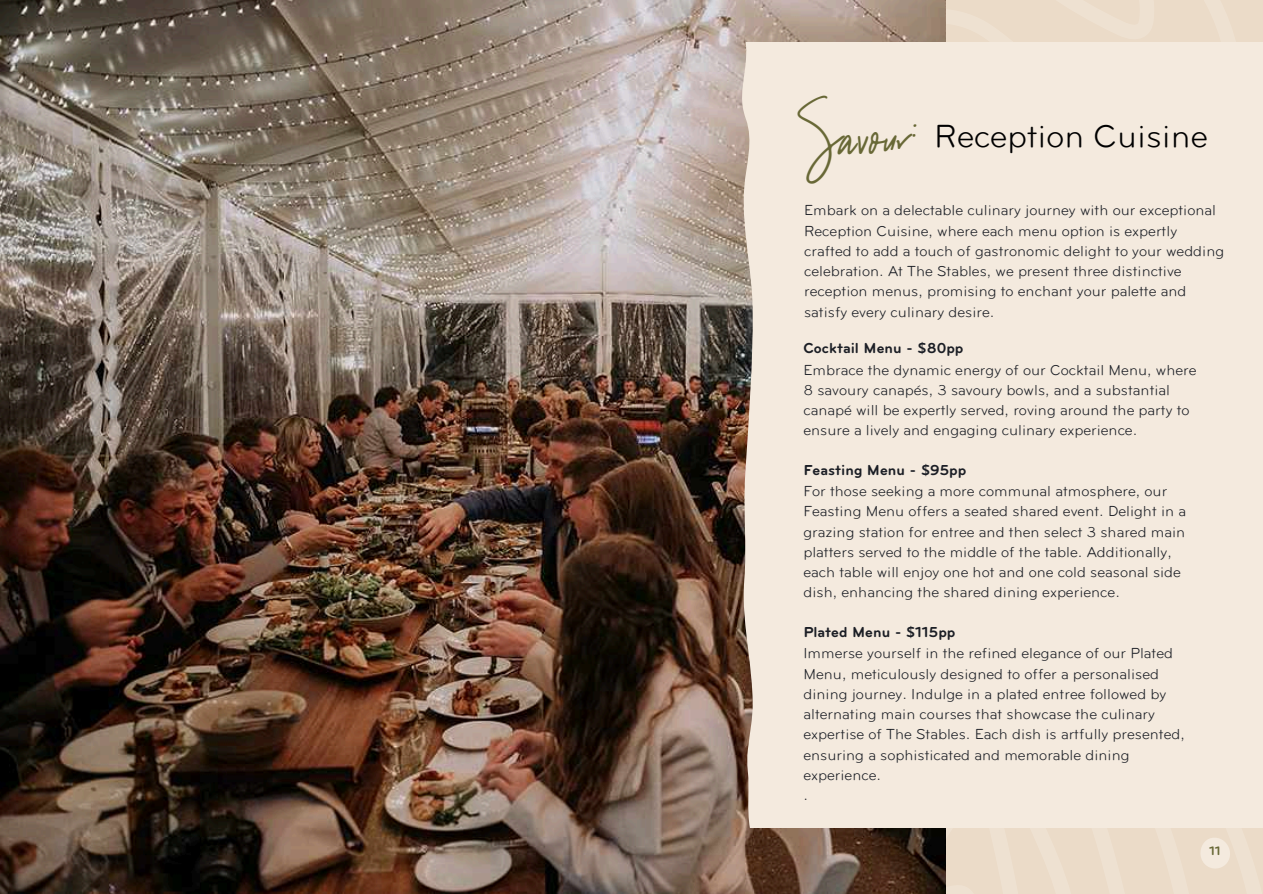
<style>
.page{position:relative;width:1263px;height:894px;background:#fff}
.page>*{position:absolute;margin:0;border:0;box-sizing:border-box;transform-origin:0 0}
.t1{font:33px "Bryant";color:#000}
.t2{font:15px/20.2px "Bryant";color:#1b1e25}
.t3{font:700 15px "Bryant";color:#1b1e25}
.t4{font:700 12.75px "Bryant";color:#686836}
.s1{font-family:"Sydney Alternate";font-size:49.5px;color:#686836}
</style>
<div class="page">
<svg style="left:945px;top:827px;width:318px;height:66px;background:#ebdcca"></svg>
<svg style="left:945px;top:0;width:298px;height:43px;background:#ecdcca"></svg>
<svg style="left:945px;top:0;width:213px;height:40px;background:#ebdcca"></svg>
<img style="left:0;top:0;width:945px;height:893px">
<svg style="left:1200px;top:837px;width:31px;height:31px"></svg>
<div style="left:740px;top:43px;width:523px;height:784px;background:#f4eade"></div>
<h1 class="t1" style="left:805px;top:117px;width:404px"><span class="s1">Savour:</span> Reception Cuisine</h1>
<p class="t2" style="left:804px;top:200px;width:422px">Embark on a delectable culinary journey with our exceptional Reception Cuisine, where each menu option is expertly crafted to add a touch of gastronomic delight to your wedding celebration. At The Stables, we present three distinctive reception menus, promising to enchant your palette and satisfy every culinary desire.</p>
<p class="t3" style="left:803px;top:343px;width:162px">Cocktail Menu - $80pp</p>
<p class="t2" style="left:803px;top:359px;width:395px">Embrace the dynamic energy of our Cocktail Menu, where 8 savoury canapés, 3 savoury bowls, and a substantial canapé will be expertly served, roving around the party to ensure a lively and engaging culinary experience.</p>
<p class="t3" style="left:803px;top:464px;width:164px">Feasting Menu - $95pp</p>
<p class="t2" style="left:803px;top:480px;width:384px">For those seeking a more communal atmosphere, our Feasting Menu offers a seated shared event. Delight in a grazing station for entree and then select 3 shared main platters served to the middle of the table. Additionally, each table will enjoy one hot and one cold seasonal side dish, enhancing the shared dining experience.</p>
<p class="t3" style="left:803px;top:626px;width:153px">Plated Menu - $115pp</p>
<p class="t2" style="left:803px;top:642px;width:383px">Immerse yourself in the refined elegance of our Plated Menu, meticulously designed to offer a personalised dining journey. Indulge in a plated entree followed by alternating main courses that showcase the culinary expertise of The Stables. Each dish is artfully presented, ensuring a sophisticated and memorable dining experience.<br>.</p>
<p class="t4" style="left:1209px;top:846px;width:13px">11</p>
</div>
